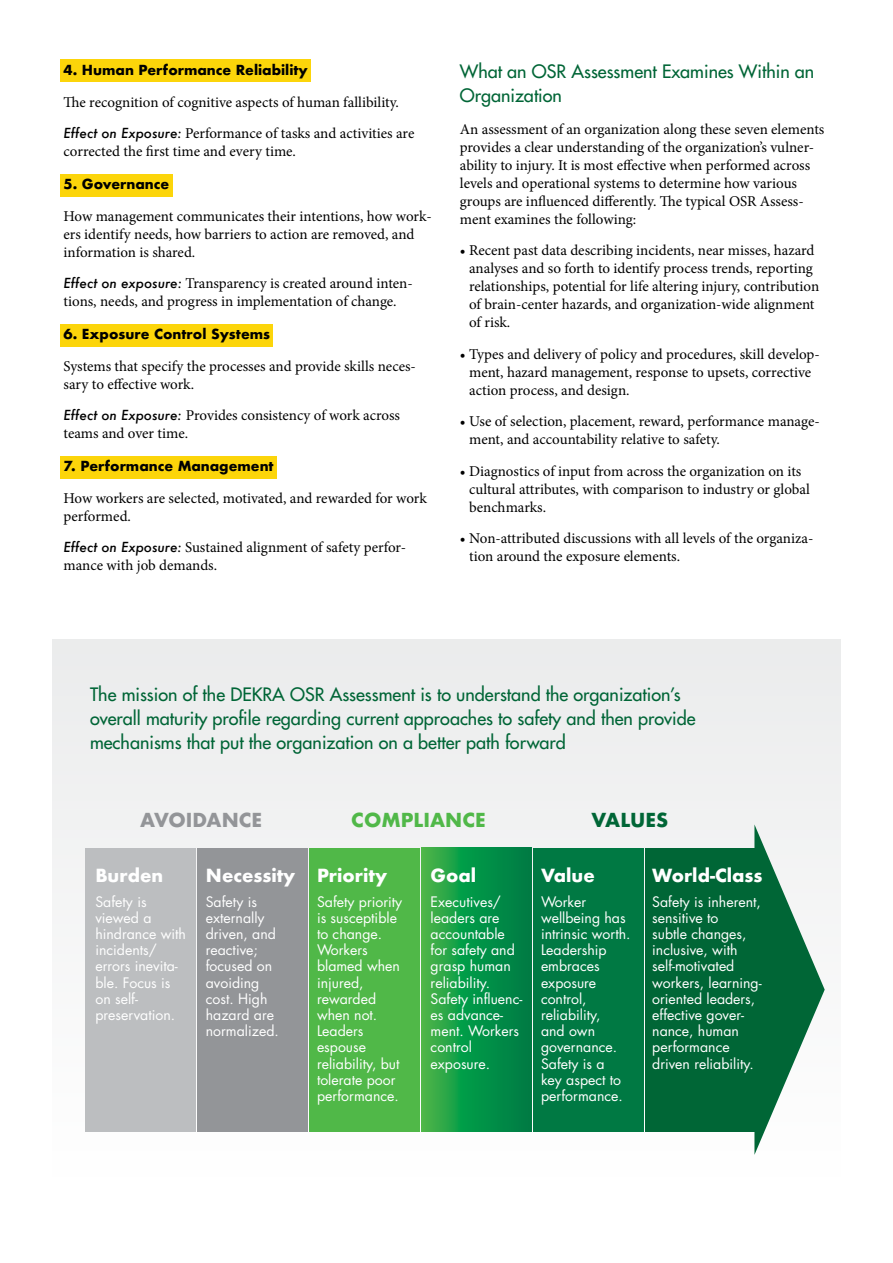
<style>
.page{position:relative;width:893px;height:1263px;background:#fff}
.page>*{position:absolute;margin:0;border:0;box-sizing:border-box;transform-origin:0 0}
.t1{font:700 18.75px "Futura";color:#50b848}
.t2{font:700 18.75px "Futura";color:#939598}
.t3{font:700 18.75px "Futura";color:#006636}
.t4{font:18px/24px "Futura";color:#006536}
.t5{font:700 17.55px "Futura";color:#fff}
.t6{font:15px/18px "Minion Pro";color:#000}
.t7{font:14.1px/16.2px "Futura";color:#fff}
.t8{font:700 13.5px "Futura";color:#000}
.s1{font-family:"Futura";font-weight:500;font-style:italic;font-size:13.5px}
</style>
<div class="page">
<div style="left:60px;top:60px;width:251px;height:22px;background:#fcd50a"></div>
<div style="left:60px;top:174px;width:112px;height:22px;background:#fcd50a"></div>
<div style="left:60px;top:324px;width:213px;height:22px;background:#fcd50a"></div>
<div style="left:60px;top:456px;width:217px;height:22px;background:#fcd50a"></div>
<div style="left:52px;top:639px;width:789px;height:571px;background:linear-gradient(to right,#f2f3f3,#f1f2f2)"></div>
<svg style="left:754px;top:824px;width:71px;height:331px"></svg>
<div style="left:645px;top:848px;width:110px;height:283px;background:#006636"></div>
<div style="left:533px;top:848px;width:110px;height:283px;background:#007943"></div>
<svg style="left:421px;top:848px;width:110px;height:283px;background:#119746"></svg>
<div style="left:309px;top:848px;width:111px;height:283px;background:#50b848"></div>
<div style="left:197px;top:848px;width:111px;height:283px;background:#939598"></div>
<div style="left:86px;top:848px;width:110px;height:283px;background:#bcbec0"></div>
<p class="t8" style="left:64px;top:60px;width:246px">4. Human Performance Reliability</p>
<p class="t6" style="left:64px;top:86px;width:352px;line-height:31.5px">The recognition of cognitive aspects of human fallibility.<br><span class="s1">Effect on Exposure:</span> Performance of tasks and activities are</p>
<p class="t6" style="left:64px;top:142px;width:234px">corrected the first time and every time.</p>
<p class="t8" style="left:64px;top:174px;width:107px">5. Governance</p>
<p class="t6" style="left:64px;top:207px;width:370px">How management communicates their intentions, how work&shy;ers identify needs, how barriers to action are removed, and information is shared.</p>
<p class="t6" style="left:64px;top:274px;width:351px"><span class="s1">Effect on exposure:</span> Transparency is created around inten&shy;tions, needs, and progress in implementation of change.</p>
<p class="t8" style="left:64px;top:324px;width:208px">6. Exposure Control Systems</p>
<p class="t6" style="left:64px;top:357px;width:354px">Systems that specify the processes and provide skills neces&shy;sary to effective work.</p>
<p class="t6" style="left:64px;top:406px;width:338px"><span class="s1">Effect on Exposure:</span> Provides consistency of work across teams and over time.</p>
<p class="t8" style="left:64px;top:456px;width:212px">7. Performance Management</p>
<p class="t6" style="left:64px;top:489px;width:365px">How workers are selected, motivated, and rewarded for work performed.</p>
<p class="t6" style="left:64px;top:538px;width:344px"><span class="s1">Effect on Exposure:</span> Sustained alignment of safety perfor&shy;mance with job demands.</p>
<p class="t4" style="left:460px;top:59px;width:356px">What an OSR Assessment Examines Within an<br>Organization</p>
<p class="t6" style="left:460px;top:120px;width:366px">An assessment of an organization along these seven elements provides a clear understanding of the organization’s vulner&shy;ability to injury. It is most effective when performed across levels and operational systems to determine how various groups are influenced differently. The typical OSR Assess&shy;ment examines the following:</p>
<p class="t6" style="left:469px;top:242px;width:352px;text-indent:-9px">• Recent past data describing incidents, near misses, hazard analyses and so forth to identify process trends, reporting relationships, potential for life altering injury, contribution of brain-center hazards, and organization-wide alignment of risk.</p>
<p class="t6" style="left:469px;top:345px;width:352px;text-indent:-9px">• Types and delivery of policy and procedures, skill develop&shy;ment, hazard management, response to upsets, corrective action process, and design.</p>
<p class="t6" style="left:469px;top:413px;width:352px;text-indent:-9px">• Use of selection, placement, reward, performance manage&shy;ment, and accountability relative to safety.</p>
<p class="t6" style="left:469px;top:462px;width:342px;text-indent:-9px">• Diagnostics of input from across the organization on its cultural attributes, with comparison to industry or global benchmarks.</p>
<p class="t6" style="left:469px;top:530px;width:346px;text-indent:-9px">• Non-attributed discussions with all levels of the organiza&shy;tion around the exposure elements.</p>
<p class="t4" style="left:90px;top:682px;width:607px">The mission of the DEKRA OSR Assessment is to understand the organization’s overall maturity profile regarding current approaches to safety and then provide mechanisms that put the organization on a better path forward</p>
<p class="t2" style="left:140px;top:806px;width:123px">AVOIDANCE</p>
<p class="t1" style="left:351px;top:806px;width:136px">COMPLIANCE</p>
<p class="t3" style="left:591px;top:806px;width:78px">VALUES</p>
<p class="t5" style="left:95px;top:863px;width:69px">Burden</p>
<p class="t7" style="left:95px;top:893px;width:92px">Safety is viewed a hindrance with incidents/ errors inevita&shy;ble. Focus is on self&shy;preservation.</p>
<p class="t5" style="left:206px;top:863px;width:91px">Necessity</p>
<p class="t7" style="left:206px;top:893px;width:75px">Safety is externally driven, and reactive; focused on avoiding cost. High hazard are normalized.</p>
<p class="t5" style="left:317px;top:863px;width:72px">Priority</p>
<p class="t7" style="left:317px;top:893px;width:87px">Safety priority is susceptible to change.<br>Workers blamed when injured, rewarded when not.<br>Leaders espouse reliability, but tolerate poor performance.</p>
<p class="t5" style="left:431px;top:863px;width:47px">Goal</p>
<p class="t7" style="left:431px;top:893px;width:93px">Executives/ leaders are accountable for safety and grasp human reliability.<br>Safety influenc&shy;es advance&shy;ment. Workers control exposure.</p>
<p class="t5" style="left:541px;top:863px;width:55px">Value</p>
<p class="t7" style="left:541px;top:893px;width:91px">Worker wellbeing has intrinsic worth.<br>Leadership embraces exposure control, reliability,<br>and own governance.<br>Safety is a<br>key aspect to performance.</p>
<p class="t5" style="left:652px;top:863px;width:112px">World-Class</p>
<p class="t7" style="left:652px;top:893px;width:111px">Safety is inherent, sensitive to<br>subtle changes, inclusive, with self-motivated workers, learning&shy;oriented leaders, effective gover&shy;nance, human performance driven reliability.</p>
</div>
